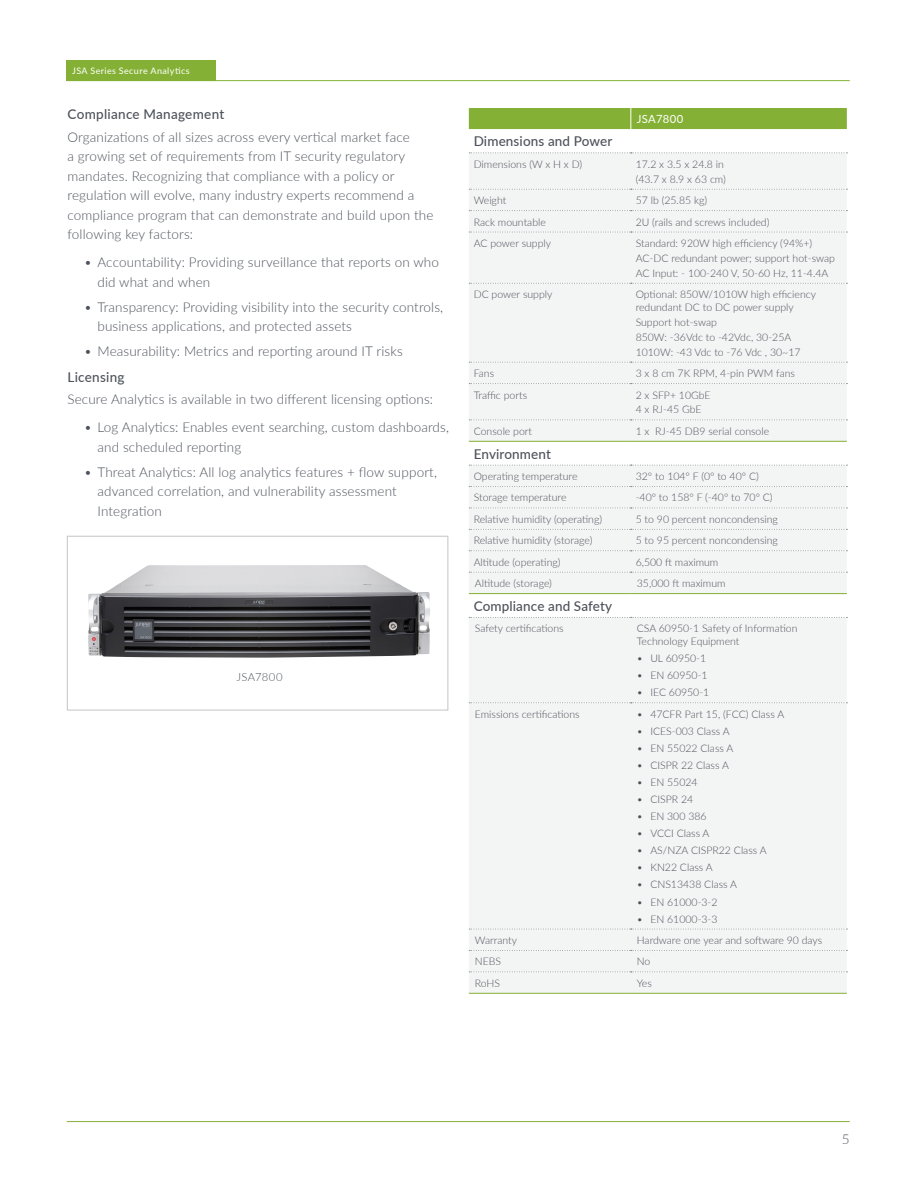
<style>
.page{position:relative;width:918px;height:1188px;background:#fff}
.page>*{position:absolute;margin:0;border:0;box-sizing:border-box;transform-origin:0 0}
.t1{font:300 13.5px/19.5px "Lato";letter-spacing:.01em;color:#4d525a}
.Table_H1{font:500 13.5px "Lato";letter-spacing:.01em;color:#4d525a}
.Table_heads{font:11.25px "Lato";letter-spacing:.025em;color:#fff}
.Product_Callouts{font:300 11.25px "Lato";letter-spacing:.025em;color:#4d525a}
.Table_Text_QL{font:300 10.5px/12.8px "Lato";color:#4d525a}
.t2{font:9px "Lato";letter-spacing:.045em;color:#fff}
</style>
<div class="page">
<hr style="left:67px;top:1121px;width:783px;height:1px;background:#84b135">
<hr style="left:67px;top:80px;width:783px;height:1px;background:#84b135">
<div style="left:67px;top:60px;width:149px;height:21px;background:#84b135"></div>
<div style="left:469px;top:154px;width:378px;height:839px;background:#f3f4f4"></div>
<div style="left:469px;top:108px;width:378px;height:21px;background:#84b135"></div>
<svg style="left:469px;top:153px;width:378px;height:1px"></svg>
<svg style="left:469px;top:189px;width:378px;height:1px"></svg>
<svg style="left:469px;top:210px;width:378px;height:1px"></svg>
<svg style="left:469px;top:232px;width:378px;height:1px"></svg>
<svg style="left:469px;top:283px;width:378px;height:1px"></svg>
<svg style="left:469px;top:362px;width:378px;height:1px"></svg>
<svg style="left:469px;top:383px;width:378px;height:1px"></svg>
<svg style="left:469px;top:465px;width:378px;height:1px"></svg>
<svg style="left:469px;top:486px;width:378px;height:1px"></svg>
<svg style="left:469px;top:508px;width:378px;height:1px"></svg>
<svg style="left:469px;top:529px;width:378px;height:1px"></svg>
<svg style="left:469px;top:550px;width:378px;height:1px"></svg>
<svg style="left:469px;top:617px;width:378px;height:1px"></svg>
<svg style="left:469px;top:702px;width:378px;height:1px"></svg>
<svg style="left:469px;top:929px;width:378px;height:1px"></svg>
<svg style="left:469px;top:950px;width:378px;height:1px"></svg>
<svg style="left:469px;top:420px;width:378px;height:1px"></svg>
<hr style="left:469px;top:441px;width:162px;height:1px;background:#84b135">
<hr style="left:631px;top:441px;width:216px;height:1px;background:#84b135">
<svg style="left:469px;top:572px;width:378px;height:1px"></svg>
<hr style="left:469px;top:593px;width:162px;height:1px;background:#84b135">
<hr style="left:631px;top:593px;width:216px;height:1px;background:#84b135">
<svg style="left:469px;top:972px;width:378px;height:1px"></svg>
<hr style="left:469px;top:993px;width:162px;height:1px;background:#84b135">
<hr style="left:631px;top:993px;width:216px;height:1px;background:#84b135">
<img style="left:88px;top:565px;width:342px;height:93px">
<p class="t2" style="left:72px;top:64px;width:119px">JSA Series Secure Analytics</p>
<h2 class="Table_H1" style="left:68px;top:104px;width:158px">Compliance Management</h2>
<p class="t1" style="left:68px;top:127px;width:367px">Organizations of all sizes across every vertical market face<br>a growing set of requirements from IT security regulatory mandates. Recognizing that compliance with a policy or regulation will evolve, many industry experts recommend a compliance program that can demonstrate and build upon the following key factors:</p>
<p class="t1" style="left:98px;top:252px;width:343px;text-indent:-14px">• Accountability: Providing surveillance that reports on who did what and when</p>
<p class="t1" style="left:98px;top:297px;width:347px;text-indent:-14px">• Transparency: Providing visibility into the security controls, business applications, and protected assets</p>
<p class="t1" style="left:84px;top:341px;width:320px">• Measurability: Metrics and reporting around IT risks</p>
<h2 class="Table_H1" style="left:68px;top:367px;width:59px">Licensing</h2>
<p class="t1" style="left:68px;top:389px;width:367px">Secure Analytics is available in two different licensing options:</p>
<p class="t1" style="left:98px;top:417px;width:353px;text-indent:-14px">• Log Analytics: Enables event searching, custom dashboards, and scheduled reporting</p>
<p class="t1" style="left:98px;top:462px;width:341px;text-indent:-14px">• Threat Analytics: All log analytics features + flow support, advanced correlation, and vulnerability assessment<br>Integration</p>
<p class="Product_Callouts" style="left:236px;top:669px;width:48px">JSA7800</p>
<p class="Table_heads" style="left:637px;top:111px;width:48px">JSA7800</p>
<p class="Table_H1" style="left:474px;top:132px;width:140px">Dimensions and Power</p>
<p class="Table_Text_QL" style="left:474px;top:157px;width:110px">Dimensions (W x H x D)</p>
<p class="Table_Text_QL" style="left:636px;top:157px;width:90px">17.2 x 3.5 x 24.8 in</p>
<p class="Table_Text_QL" style="left:636px;top:172px;width:92px">(43.7 x 8.9 x 63 cm)</p>
<p class="Table_Text_QL" style="left:474px;top:194px;width:34px">Weight</p>
<p class="Table_Text_QL" style="left:636px;top:194px;width:73px">57 lb (25.85 kg)</p>
<p class="Table_Text_QL" style="left:474px;top:215px;width:74px">Rack mountable</p>
<p class="Table_Text_QL" style="left:636px;top:215px;width:135px">2U (rails and screws included)</p>
<p class="Table_Text_QL" style="left:474px;top:236px;width:79px">AC power supply</p>
<p class="Table_Text_QL" style="left:636px;top:236px;width:178px">Standard: 920W high efficiency (94%+)</p>
<p class="Table_Text_QL" style="left:636px;top:251px;width:201px">AC-DC redundant power; support hot-swap</p>
<p class="Table_Text_QL" style="left:636px;top:266px;width:194px">AC Input: - 100-240 V, 50-60 Hz, 11-4.4A</p>
<p class="Table_Text_QL" style="left:474px;top:288px;width:80px">DC power supply</p>
<p class="Table_Text_QL" style="left:636px;top:288px;width:182px">Optional: 850W/1010W high efficiency redundant DC to DC power supply</p>
<p class="Table_Text_QL" style="left:636px;top:315px;width:83px">Support hot-swap</p>
<p class="Table_Text_QL" style="left:636px;top:330px;width:157px">850W: -36Vdc to -42Vdc, 30-25A</p>
<p class="Table_Text_QL" style="left:636px;top:345px;width:166px">1010W: -43 Vdc to -76 Vdc , 30~17</p>
<p class="Table_Text_QL" style="left:474px;top:367px;width:22px">Fans</p>
<p class="Table_Text_QL" style="left:636px;top:367px;width:161px">3 x 8 cm 7K RPM, 4-pin PWM fans</p>
<p class="Table_Text_QL" style="left:474px;top:388px;width:55px">Traffic ports</p>
<p class="Table_Text_QL" style="left:636px;top:388px;width:76px">2 x SFP+ 10GbE</p>
<p class="Table_Text_QL" style="left:636px;top:403px;width:67px">4 x RJ-45 GbE</p>
<p class="Table_Text_QL" style="left:474px;top:424px;width:60px">Console port</p>
<p class="Table_Text_QL" style="left:636px;top:424px;width:135px">1 x RJ-45 DB9 serial console</p>
<p class="Table_H1" style="left:474px;top:444px;width:79px">Environment</p>
<p class="Table_Text_QL" style="left:474px;top:470px;width:105px">Operating temperature</p>
<p class="Table_Text_QL" style="left:636px;top:470px;width:125px">32° to 104° F (0° to 40° C)</p>
<p class="Table_Text_QL" style="left:474px;top:491px;width:94px">Storage temperature</p>
<p class="Table_Text_QL" style="left:636px;top:491px;width:138px">-40° to 158° F (-40° to 70° C)</p>
<p class="Table_Text_QL" style="left:474px;top:512px;width:130px">Relative humidity (operating)</p>
<p class="Table_Text_QL" style="left:636px;top:512px;width:144px">5 to 90 percent noncondensing</p>
<p class="Table_Text_QL" style="left:474px;top:534px;width:120px">Relative humidity (storage)</p>
<p class="Table_Text_QL" style="left:636px;top:534px;width:144px">5 to 95 percent noncondensing</p>
<p class="Table_Text_QL" style="left:474px;top:555px;width:88px">Altitude (operating)</p>
<p class="Table_Text_QL" style="left:636px;top:555px;width:84px">6,500 ft maximum</p>
<p class="Table_Text_QL" style="left:475px;top:577px;width:79px">Altitude (storage)</p>
<p class="Table_Text_QL" style="left:637px;top:577px;width:90px">35,000 ft maximum</p>
<p class="Table_H1" style="left:474px;top:596px;width:140px">Compliance and Safety</p>
<p class="Table_Text_QL" style="left:475px;top:622px;width:90px">Safety certifications</p>
<p class="Table_Text_QL" style="left:637px;top:622px;width:162px">CSA 60950-1 Safety of Information<br>Technology Equipment</p>
<p class="Table_Text_QL" style="left:637px;top:652px;width:71px">• UL 60950-1</p>
<p class="Table_Text_QL" style="left:637px;top:669px;width:72px">• EN 60950-1</p>
<p class="Table_Text_QL" style="left:637px;top:686px;width:74px">• IEC 60950-1</p>
<p class="Table_Text_QL" style="left:475px;top:707px;width:106px">Emissions certifications</p>
<p class="Table_Text_QL" style="left:637px;top:707px;width:149px">• 47CFR Part 15, (FCC) Class A</p>
<p class="Table_Text_QL" style="left:637px;top:724px;width:94px">• ICES-003 Class A</p>
<p class="Table_Text_QL" style="left:637px;top:741px;width:98px">• EN 55022 Class A</p>
<p class="Table_Text_QL" style="left:637px;top:758px;width:94px">• CISPR 22 Class A</p>
<p class="Table_Text_QL" style="left:637px;top:775px;width:62px">• EN 55024</p>
<p class="Table_Text_QL" style="left:637px;top:793px;width:58px">• CISPR 24</p>
<p class="Table_Text_QL" style="left:637px;top:810px;width:71px">• EN 300 386</p>
<p class="Table_Text_QL" style="left:637px;top:827px;width:74px">• VCCI Class A</p>
<p class="Table_Text_QL" style="left:637px;top:844px;width:131px">• AS/NZA CISPR22 Class A</p>
<p class="Table_Text_QL" style="left:637px;top:861px;width:77px">• KN22 Class A</p>
<p class="Table_Text_QL" style="left:637px;top:878px;width:102px">• CNS13438 Class A</p>
<p class="Table_Text_QL" style="left:637px;top:895px;width:82px">• EN 61000-3-2</p>
<p class="Table_Text_QL" style="left:637px;top:912px;width:82px">• EN 61000-3-3</p>
<p class="Table_Text_QL" style="left:475px;top:933px;width:44px">Warranty</p>
<p class="Table_Text_QL" style="left:637px;top:933px;width:187px">Hardware one year and software 90 days</p>
<p class="Table_Text_QL" style="left:475px;top:955px;width:28px">NEBS</p>
<p class="Table_Text_QL" style="left:637px;top:955px;width:15px">No</p>
<p class="Table_Text_QL" style="left:475px;top:976px;width:27px">RoHS</p>
<p class="Table_Text_QL" style="left:637px;top:976px;width:17px">Yes</p>
<p class="t1" style="left:842px;top:1129px;width:9px">5</p>
</div>
